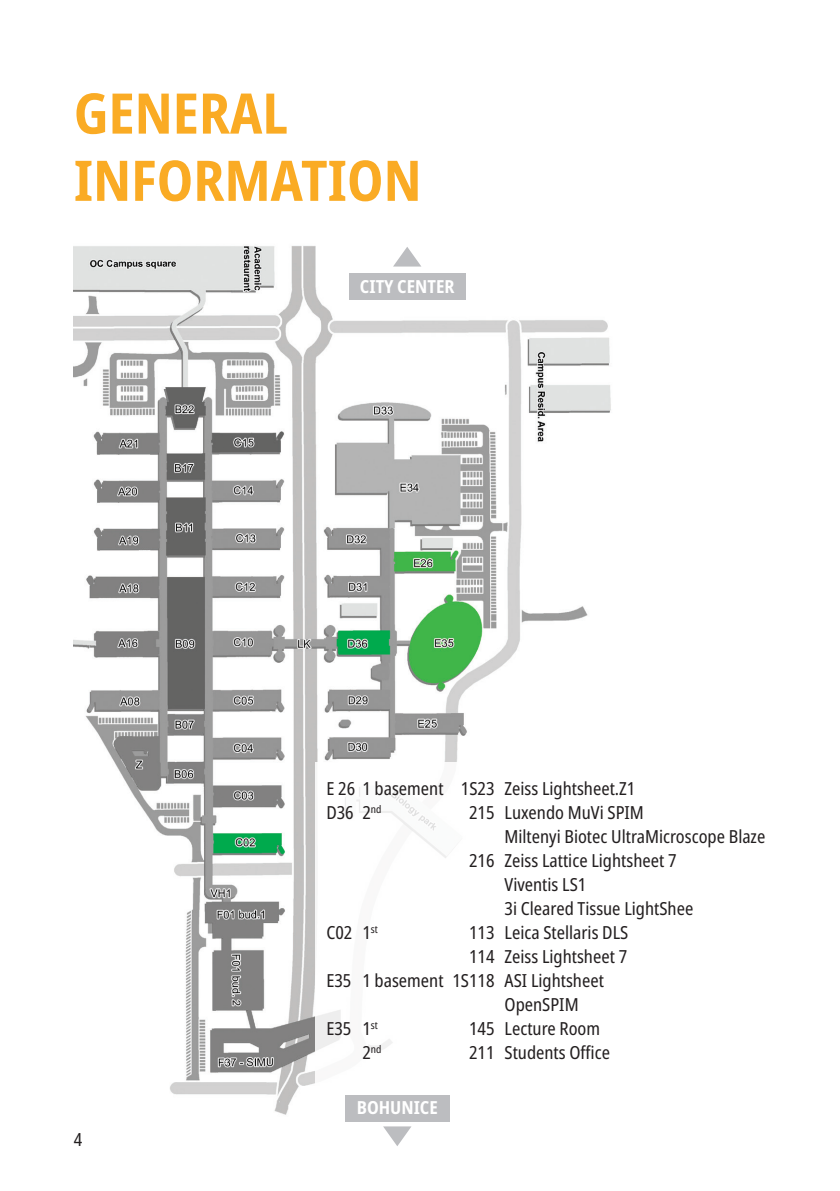
<style>
.page{position:relative;width:840px;height:1191px;background:#fff}
.page>*{position:absolute;margin:0;border:0;box-sizing:border-box;transform-origin:0 0}
.t1{font:700 condensed 56px/67.2px "Noto Sans";color:#faab24}
.t2{font:condensed 18px/24px "Noto Sans";color:#231f20}
.t3{font:700 condensed 18px "Noto Sans";color:#fff}
.t4{font:condensed 10.4px "Noto Sans";color:#231f20}
.s1{font-size:18px}
</style>
<div class="page">
<img style="left:74px;top:246px;width:537px;height:874px">
<div style="left:315px;top:763px;width:482px;height:331px;background:#fff"></div>
<div style="left:349px;top:274px;width:116px;height:26px;background:#bcbdc0"></div>
<div style="left:344px;top:1094px;width:105px;height:27px;background:#bcbdc0"></div>
<svg style="left:393px;top:247px;width:28px;height:19px"></svg>
<svg style="left:383px;top:1126px;width:28px;height:20px"></svg>
<h1 class="t1" style="left:74px;top:81px;width:349px">GENERAL<br>INFORMATION</h1>
<p class="t3" style="left:360px;top:273px;width:96px">CITY CENTER</p>
<p class="t2" style="left:326px;top:777px;width:310px">E 26 1 basement 1S23 Zeiss Lightsheet.Z1<br>D36 2<sup>nd</sup></p>
<p class="t2" style="left:469px;top:801px;width:176px">215 Luxendo MuVi SPIM</p>
<p class="t2" style="left:504px;top:825px;width:262px">Miltenyi Biotec UltraMicroscope Blaze</p>
<p class="t2" style="left:469px;top:849px;width:209px">216 Zeiss Lattice Lightsheet 7</p>
<p class="t2" style="left:504px;top:873px;width:83px">Viventis LS1</p>
<p class="t2" style="left:504px;top:897px;width:190px">3i Cleared Tissue LightShee</p>
<p class="t2" style="left:326px;top:921px;width:53px">C02 1<sup>st</sup></p>
<p class="t2" style="left:468px;top:921px;width:161px">113 Leica Stellaris DLS</p>
<p class="t2" style="left:468px;top:945px;width:160px">114 Zeiss Lightsheet 7</p>
<p class="t2" style="left:326px;top:969px;width:279px">E35 1 basement 1S118 ASI Lightsheet</p>
<p class="t2" style="left:504px;top:993px;width:76px">OpenSPIM</p>
<p class="t2" style="left:326px;top:1017px;width:53px">E35 1<sup>st</sup></p>
<p class="t2" style="left:468px;top:1017px;width:133px">145 Lecture Room</p>
<p class="t4" style="left:362px;top:1042px;width:21px"><span class="s1">2</span>nd</p>
<p class="t2" style="left:468px;top:1041px;width:142px">211 Students Office</p>
<p class="t2" style="left:74px;top:1127px;width:10px">4</p>
<p class="t3" style="left:356px;top:1094px;width:82px">BOHUNICE</p>
</div>
